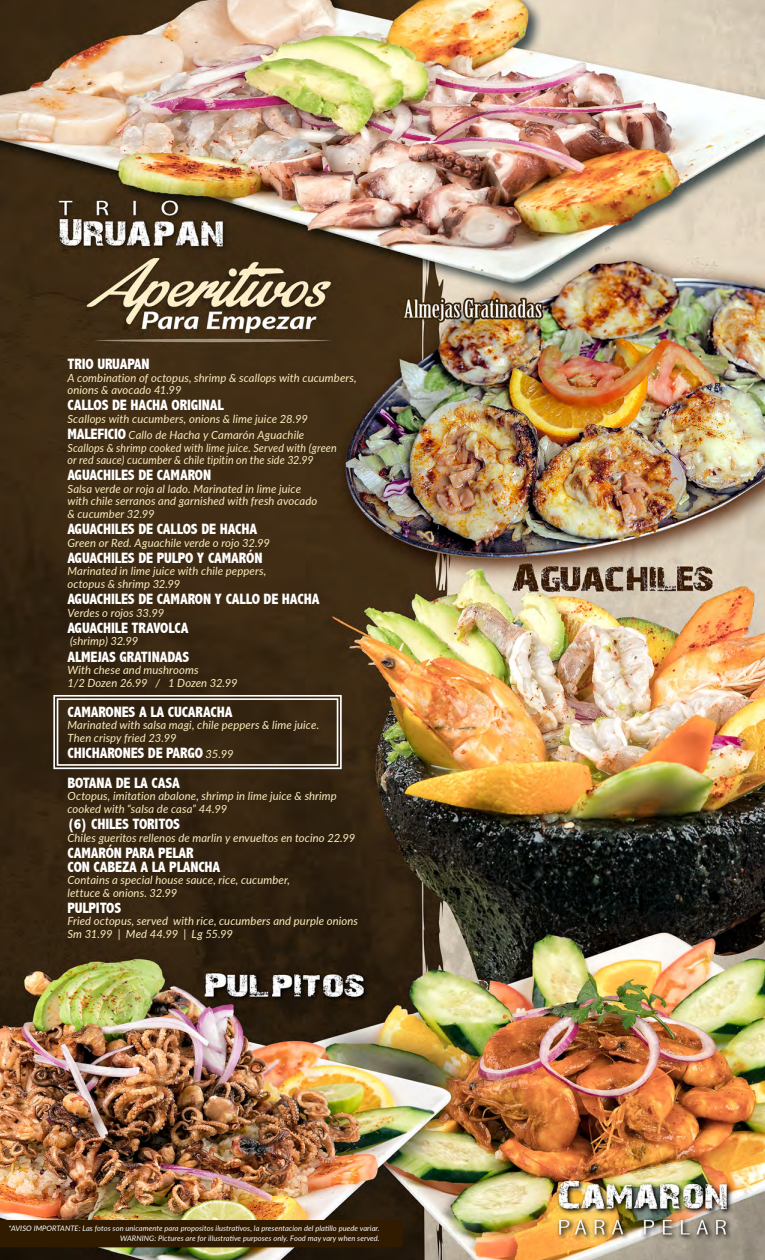
<style>
.page{position:relative;width:765px;height:1260px;background:#fff}
.page>*{position:absolute;margin:0;border:0;box-sizing:border-box;transform-origin:0 0}
.t1{font:800 condensed 15px "Abadi";letter-spacing:-.01em;color:#fff}
.t2{font:italic 11.25px/12.5px "Lato";letter-spacing:.01em;color:#fbeebe}
.t3{font:italic 11.25px "Lato";letter-spacing:.01em;color:#fbeebe;scale:.95 1}
.t4{font:italic 11.25px "Lato";letter-spacing:-.01em;color:#fbeebe}
.t5{font:italic 7.5px/10px "Lato";letter-spacing:.01em;color:#fff;text-align:right}
.s1{font-family:"Abadi";font-weight:800;font-style:normal;font-stretch:condensed;font-size:15px;color:#fff}
.s2{font-family:"Lato";font-weight:400;font-style:italic;font-stretch:normal;font-size:11.25px;color:#fbeebe}
</style>
<div class="page">
<img style="left:0;top:0;width:765px;height:1260px">
<div style="left:0;top:1220px;width:403px;height:27px;background:#301a00"></div>
<svg style="left:53px;top:694px;width:290px;height:76px;background:#433422"></svg>
<div style="left:57px;top:698px;width:281px;height:68px;border:2px solid #fff"></div>
<p class="t1" style="left:68px;top:355px;width:84px">TRIO URUAPAN</p>
<p class="t2" style="left:68px;top:371px;width:291px">A combination of octopus, shrimp &amp; scallops with cucumbers, onions &amp; avocado 41.99</p>
<p class="t1" style="left:68px;top:397px;width:158px">CALLOS DE HACHA ORIGINAL</p>
<p class="t2" style="left:68px;top:412px;width:242px">Scallops with cucumbers, onions &amp; lime juice 28.99</p>
<p class="t2" style="left:68px;top:428px;width:238px"><span class="s1">MALEFICIO</span> Callo de Hacha y Camarón Aguachile</p>
<p class="t3" style="left:68px;top:439px;width:285px">Scallops &amp; shrimp cooked with lime juice. Served with (green</p>
<p class="t3" style="left:68px;top:452px;width:261px">or red sauce) cucumber &amp; chile tipitin on the side 32.99</p>
<p class="t1" style="left:68px;top:467px;width:145px">AGUACHILES DE CAMARON</p>
<p class="t2" style="left:68px;top:482px;width:235px">Salsa verde or roja al lado. Marinated in lime juice</p>
<p class="t2" style="left:68px;top:494px;width:251px">with chile serranos and garnished with fresh avocado</p>
<p class="t2" style="left:68px;top:507px;width:89px">&amp; cucumber 32.99</p>
<p class="t1" style="left:68px;top:520px;width:191px">AGUACHILES DE CALLOS DE HACHA</p>
<p class="t2" style="left:68px;top:536px;width:204px">Green or Red. Aguachile verde o rojo 32.99</p>
<p class="t1" style="left:68px;top:549px;width:197px">AGUACHILES DE PULPO Y CAMARÓN</p>
<p class="t2" style="left:68px;top:564px;width:200px">Marinated in lime juice with chile peppers,</p>
<p class="t2" style="left:68px;top:577px;width:115px">octopus &amp; shrimp 32.99</p>
<p class="t1" style="left:68px;top:590px;width:254px">AGUACHILES DE CAMARON Y CALLO DE HACHA</p>
<p class="t2" style="left:68px;top:606px;width:98px">Verdes o rojos 33.99</p>
<p class="t1" style="left:68px;top:619px;width:123px">AGUACHILE TRAVOLCA</p>
<p class="t2" style="left:70px;top:634px;width:70px">(shrimp) 32.99</p>
<p class="t1" style="left:68px;top:648px;width:123px">ALMEJAS GRATINADAS</p>
<p class="t2" style="left:68px;top:663px;width:133px">With chese and mushrooms</p>
<p class="t4" style="left:68px;top:674px;width:172px">1/2 Dozen 26.99 / 1 Dozen 32.99</p>
<p class="t1" style="left:68px;top:703px;width:167px">CAMARONES A LA CUCARACHA</p>
<p class="t2" style="left:68px;top:718px;width:253px">Marinated with salsa magi, chile peppers &amp; lime juice.</p>
<p class="t2" style="left:68px;top:731px;width:111px">Then crispy fried 23.99</p>
<p class="t1" style="left:68px;top:744px;width:168px">CHICHARONES DE PARGO <span class="s2">35.99</span></p>
<p class="t1" style="left:68px;top:774px;width:114px">BOTANA DE LA CASA</p>
<p class="t2" style="left:68px;top:789px;width:271px">Octopus, imitation abalone, shrimp in lime juice &amp; shrimp cooked with “salsa de casa” 44.99</p>
<p class="t1" style="left:68px;top:815px;width:114px">(6) CHILES TORITOS</p>
<p class="t2" style="left:68px;top:831px;width:289px">Chiles gueritos rellenos de marlin y envueltos en tocino 22.99</p>
<p class="t1" style="left:68px;top:844px;width:128px">CAMARÓN PARA PELAR</p>
<p class="t1" style="left:68px;top:858px;width:154px">CON CABEZA A LA PLANCHA</p>
<p class="t2" style="left:68px;top:873px;width:224px">Contains a special house sauce, rice, cucumber,</p>
<p class="t2" style="left:68px;top:886px;width:111px">lettuce &amp; onions. 32.99</p>
<p class="t1" style="left:68px;top:899px;width:55px">PULPITOS</p>
<p class="t2" style="left:68px;top:914px;width:292px">Fried octopus, served with rice, cucumbers and purple onions</p>
<p class="t2" style="left:68px;top:927px;width:167px">Sm 31.99 | Med 44.99 | Lg 55.99</p>
<p class="t5" style="left:9px;top:1223px;width:373px">*AVISO IMPORTANTE: Las fotos son unicamente para propositos ilustrativos, la presentacion del platillo puede variar.<br>WARNING: Pictures are for illustrative purposes only. Food may vary when served.</p>
</div>
